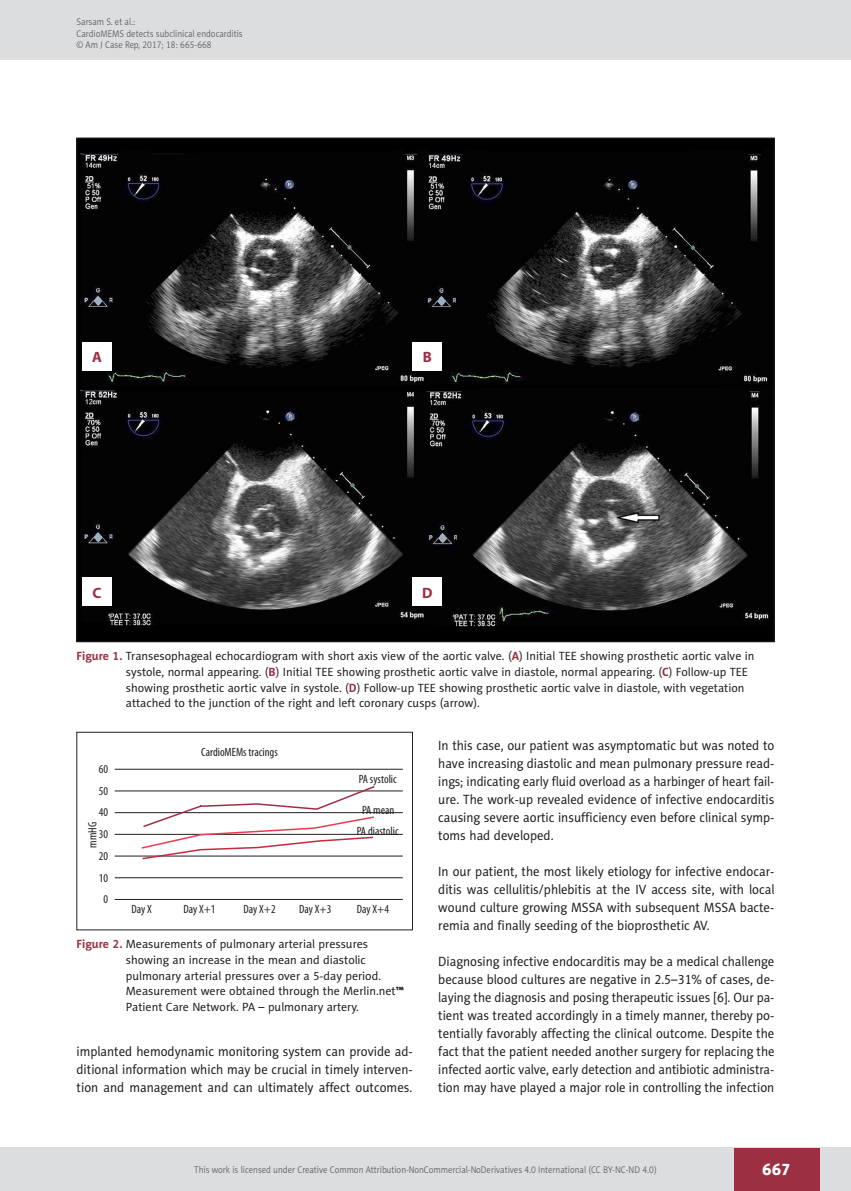
<style>
.page{position:relative;width:851px;height:1191px;background:#fff}
.page>*{position:absolute;margin:0;border:0;box-sizing:border-box;transform-origin:0 0}
.t1{font:16.5px "Naomi Sans EFN Heavy";color:#fff}
.t2{font:700 15px "Myriad Pro";color:#9d2f42}
.AJCR_Body{font:13.5px/18px "Naomi Sans EFN";color:#231f20;text-align:justify;scale:.95 1}
.AJCR_Rycina_tytul{font:12px/15.8px "Naomi Sans EFN";color:#231f20}
.t3{font:condensed 12px/21.8px "Myriad Pro";color:#231f20;text-align:center}
.AJCR_pagina_zywa{font:9.75px/11.2px "Naomi Sans EFN Light";color:#57585a;scale:.9 1}
.AJCR_pagina_sygnatur{font:9.75px "Naomi Sans EFN Light";color:#57585a;scale:.9 1}
.s1{font-weight:700;color:#9d2f42}
.s2{font-weight:700}
</style>
<div class="page">
<img style="left:79px;top:140px;width:693px;height:500px">
<div style="left:82px;top:342px;width:30px;height:28px;background:#fff"></div>
<div style="left:82px;top:578px;width:30px;height:28px;background:#fff"></div>
<div style="left:412px;top:342px;width:30px;height:28px;background:#fff"></div>
<div style="left:412px;top:578px;width:30px;height:28px;background:#fff"></div>
<hr style="left:115px;top:769px;width:288px;height:1px;background:#231f20">
<hr style="left:115px;top:790px;width:288px;height:1px;background:#231f20">
<hr style="left:115px;top:812px;width:288px;height:1px;background:#231f20">
<hr style="left:115px;top:834px;width:288px;height:1px;background:#231f20">
<hr style="left:115px;top:855px;width:288px;height:1px;background:#231f20">
<hr style="left:115px;top:877px;width:288px;height:1px;background:#231f20">
<hr style="left:115px;top:899px;width:288px;height:1px;background:#231f20">
<svg style="left:140px;top:786px;width:236px;height:74px"></svg>
<div style="left:77px;top:732px;width:335px;height:198px;border:1px solid #231f20"></div>
<div style="left:0;top:1148px;width:850px;height:43px;background:#dcdddf"></div>
<div style="left:733px;top:1147px;width:86px;height:43px;background:#9d2f42"></div>
<div style="left:0;top:0;width:850px;height:60px;background:#dcdddf"></div>
<p class="AJCR_pagina_zywa" style="left:77px;top:16px;width:186px">Sarsam S. et al.:<br>CardioMEMS detects subclinical endocarditis</p>
<p class="AJCR_pagina_sygnatur" style="left:77px;top:39px;width:152px">© Am J Case Rep, 2017; 18: 665-668</p>
<p class="t2" style="left:92px;top:347px;width:11px">A</p>
<p class="t2" style="left:93px;top:583px;width:10px">C</p>
<p class="t2" style="left:423px;top:347px;width:11px">B</p>
<p class="t2" style="left:422px;top:583px;width:12px">D</p>
<p class="AJCR_Rycina_tytul" style="left:126px;top:648px;width:630px;text-indent:-49px"><span class="s1">Figure 1.</span> Transesophageal echocardiogram with short axis view of the aortic valve. (<span class="s1">A</span>) Initial TEE showing prosthetic aortic valve in systole, normal appearing. (<span class="s1">B</span>) Initial TEE showing prosthetic aortic valve in diastole, normal appearing. (<span class="s1">C</span>) Follow-up TEE showing prosthetic aortic valve in systole. (<span class="s1">D</span>) Follow-up TEE showing prosthetic aortic valve in diastole, with vegetation attached to the junction of the right and left coronary cusps (arrow).</p>
<p class="t3" style="left:99px;top:758px;width:11px">60<br>50<br>40<br>30<br>20<br>10<br>0</p>
<p class="t3" style="left:82px;top:848px;width:27px;rotate:-90deg">mmHG</p>
<p class="t3" style="left:201px;top:741px;width:78px">CardioMEMs tracings</p>
<p class="t3" style="left:358px;top:768px;width:40px">PA systolic</p>
<p class="t3" style="left:362px;top:799px;width:34px">PA mean</p>
<p class="t3" style="left:357px;top:820px;width:43px">PA diastolic</p>
<p class="t3" style="left:131px;top:898px;width:22px">Day X</p>
<p class="t3" style="left:183px;top:898px;width:34px">Day X+1</p>
<p class="t3" style="left:243px;top:898px;width:34px">Day X+2</p>
<p class="t3" style="left:299px;top:898px;width:34px">Day X+3</p>
<p class="t3" style="left:357px;top:898px;width:34px">Day X+4</p>
<p class="AJCR_Rycina_tytul" style="left:126px;top:936px;width:279px;text-indent:-49px"><span class="s1">Figure 2.</span> Measurements of pulmonary arterial pressures showing an increase in the mean and diastolic pulmonary arterial pressures over a 5-day period.<br>Measurement were obtained through the Merlin.net<span class="s2">™ </span>Patient Care Network. PA – pulmonary artery.</p>
<p class="AJCR_Body" style="left:77px;top:1042px;width:355px">implanted hemodynamic monitoring system can provide ad&shy;ditional information which may be crucial in timely interven&shy;tion and management and can ultimately affect outcomes.</p>
<p class="AJCR_Body" style="left:438px;top:736px;width:355px">In this case, our patient was asymptomatic but was noted to have increasing diastolic and mean pulmonary pressure read&shy;ings; indicating early fluid overload as a harbinger of heart fail&shy;ure. The work-up revealed evidence of infective endocarditis causing severe aortic insufficiency even before clinical symp&shy;toms had developed.</p>
<p class="AJCR_Body" style="left:438px;top:862px;width:355px">In our patient, the most likely etiology for infective endocar&shy;ditis was cellulitis/phlebitis at the IV access site, with local wound culture growing MSSA with subsequent MSSA bacte&shy;remia and finally seeding of the bioprosthetic AV.</p>
<p class="AJCR_Body" style="left:438px;top:952px;width:355px">Diagnosing infective endocarditis may be a medical challenge because blood cultures are negative in 2.5–31% of cases, de&shy;laying the diagnosis and posing therapeutic issues [6]. Our pa&shy;tient was treated accordingly in a timely manner, thereby po&shy;tentially favorably affecting the clinical outcome. Despite the fact that the patient needed another surgery for replacing the infected aortic valve, early detection and antibiotic administra&shy;tion may have played a major role in controlling the infection</p>
<p class="AJCR_pagina_zywa" style="left:194px;top:1164px;width:515px">This work is licensed under Creative Common Attribution-NonCommercial-NoDerivatives 4.0 International (CC BY-NC-ND 4.0)</p>
<p class="t1" style="left:762px;top:1159px;width:30px">667</p>
</div>
